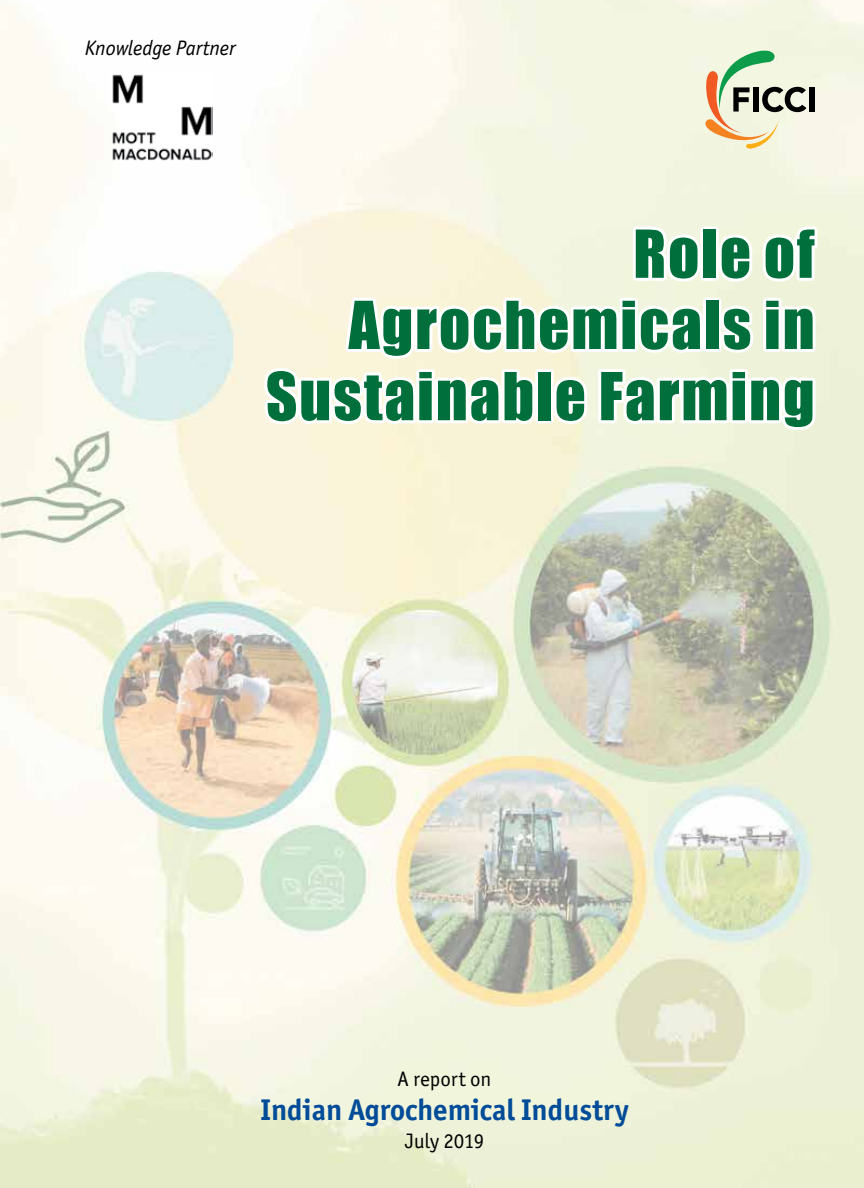
<style>
.page{position:relative;width:864px;height:1188px;background:#fff}
.page>*{position:absolute;margin:0;border:0;box-sizing:border-box;transform-origin:0 0}
.t1{font:61.05px/71.2px "Impact";letter-spacing:.03em;color:#006f3b;text-align:right}
.t2{font:700 30px "Officina San ITC";color:#004c98}
.t3{font:21px "Officina San ITC";color:#000}
.t4{font:italic 21px "Officina San ITC";color:#000}
</style>
<div class="page">
<img style="left:0;top:0;width:864px;height:1188px">
<svg style="left:260px;top:222px;width:561px;height:212px"></svg>
<svg style="left:676px;top:43px;width:130px;height:109px;background:#d9d9c0"></svg>
<div style="left:809px;top:87px;width:5px;height:25px;background:#000"></div>
<img style="left:109px;top:73px;width:103px;height:89px">
<p class="t4" style="left:85px;top:34px;width:152px">Knowledge Partner</p>
<p class="t1" style="left:266px;top:227px;width:550px">Role of<br>Agrochemicals in<br>Sustainable Farming</p>
<p class="t3" style="left:398px;top:1065px;width:95px">A report on</p>
<p class="t2" style="left:261px;top:1090px;width:369px">Indian Agrochemical Industry</p>
<p class="t3" style="left:405px;top:1127px;width:81px">July 2019</p>
</div>
